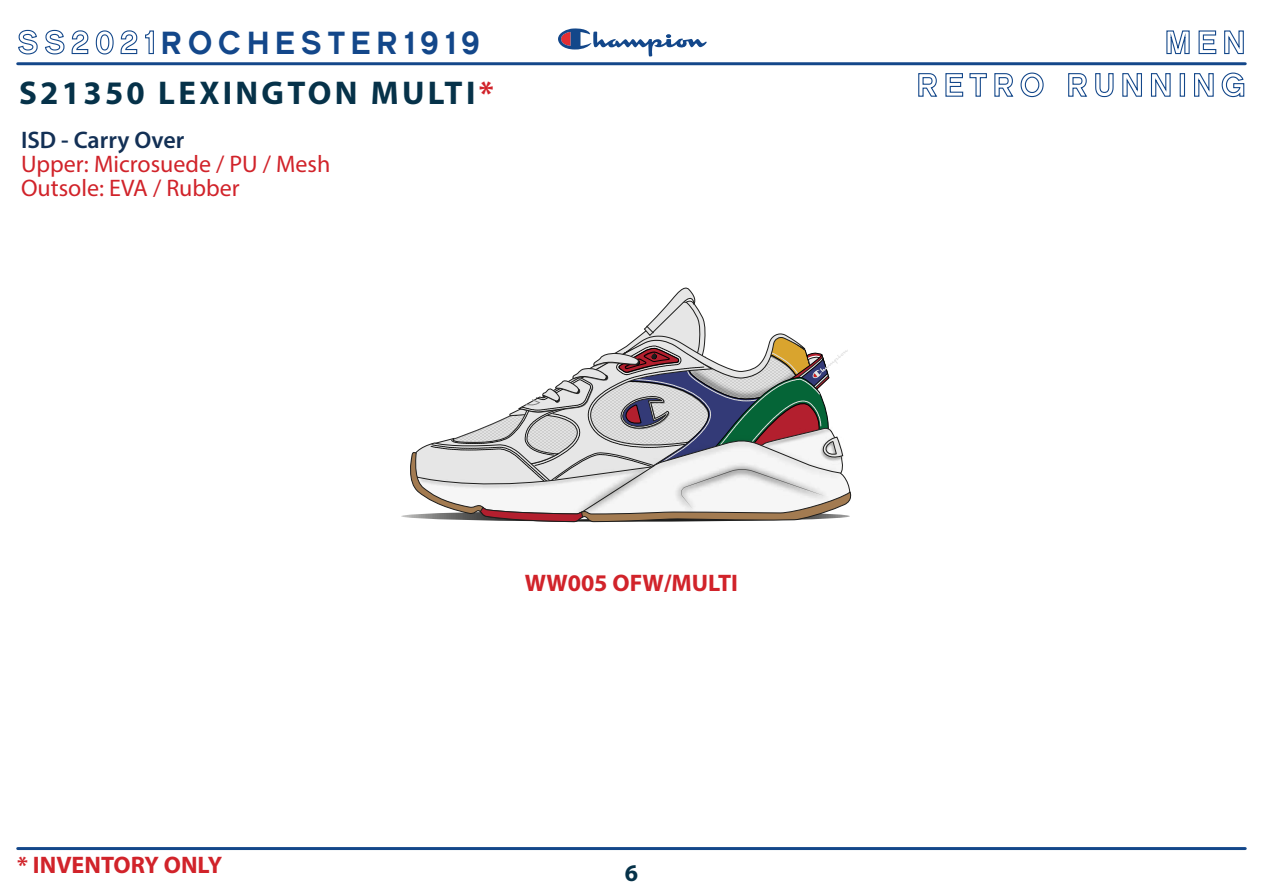
<style>
.page{position:relative;width:1263px;height:893px;background:#fff}
.page>*{position:absolute;margin:0;border:0;box-sizing:border-box;transform-origin:0 0}
.TEXTILE{font:700 33px "Myriad Pro";letter-spacing:.1em;color:#063249}
.t1{font:500 32.4px "CM Sans Serif";letter-spacing:.2em;color:#13478a}
.COSTRUZIONE{font:24px "Myriad Pro";color:#d1232a}
.COD__STYLE{font:700 24px "Myriad Pro";color:#d1232a}
.COSTRUZIONE-2{font:700 24px "Myriad Pro";color:#d1232a}
.COSTRUZIONE-3{font:600 24px "Myriad Pro";color:#133055}
.t2{font:700 24px "Myriad Pro";color:#063249}
.s1{color:#d1232a}
</style>
<div class="page">
<hr style="left:18px;top:62px;width:1227px;height:3px;background:#13478a">
<hr style="left:18px;top:847px;width:1227px;height:3px;background:#13478a">
<svg style="left:1166px;top:30px;width:24px;height:25px"></svg>
<svg style="left:1198px;top:30px;width:19px;height:25px"></svg>
<svg style="left:1224px;top:30px;width:20px;height:25px"></svg>
<svg style="left:558px;top:28px;width:149px;height:28px"></svg>
<svg style="left:18px;top:29px;width:20px;height:26px"></svg>
<svg style="left:45px;top:29px;width:20px;height:26px"></svg>
<svg style="left:71px;top:30px;width:18px;height:25px"></svg>
<svg style="left:95px;top:30px;width:19px;height:25px"></svg>
<svg style="left:120px;top:30px;width:18px;height:25px"></svg>
<svg style="left:145px;top:30px;width:9px;height:25px"></svg>
<svg style="left:918px;top:73px;width:20px;height:24px"></svg>
<svg style="left:945px;top:73px;width:42px;height:24px"></svg>
<svg style="left:994px;top:73px;width:20px;height:24px"></svg>
<svg style="left:1020px;top:72px;width:24px;height:26px"></svg>
<svg style="left:1068px;top:73px;width:20px;height:24px"></svg>
<svg style="left:1095px;top:73px;width:19px;height:25px"></svg>
<svg style="left:1122px;top:73px;width:20px;height:24px"></svg>
<svg style="left:1150px;top:73px;width:21px;height:24px"></svg>
<div style="left:1180px;top:73px;width:5px;height:24px;border:1px solid #13478a"></div>
<svg style="left:1194px;top:73px;width:20px;height:24px"></svg>
<svg style="left:1221px;top:72px;width:24px;height:26px"></svg>
<svg style="left:401px;top:287px;width:451px;height:235px"></svg>
<h2 class="t1" style="left:161px;top:23px;width:320px">ROCHESTER1919</h2>
<p class="TEXTILE" style="left:19px;top:71px;width:476px">S21350 LEXINGTON MULTI<span class="s1">*</span></p>
<p class="COSTRUZIONE-3" style="left:21px;top:125px;width:165px">ISD - Carry Over</p>
<p class="COSTRUZIONE" style="left:21px;top:149px;width:311px">Upper: Microsuede / PU / Mesh</p>
<p class="COSTRUZIONE" style="left:21px;top:173px;width:220px">Outsole: EVA / Rubber</p>
<p class="COSTRUZIONE-2" style="left:17px;top:849px;width:206px">* INVENTORY ONLY</p>
<p class="COD__STYLE" style="left:525px;top:567px;width:215px">WW005 OFW/MULTI</p>
<p class="t2" style="left:625px;top:858px;width:15px">6</p>
</div>
